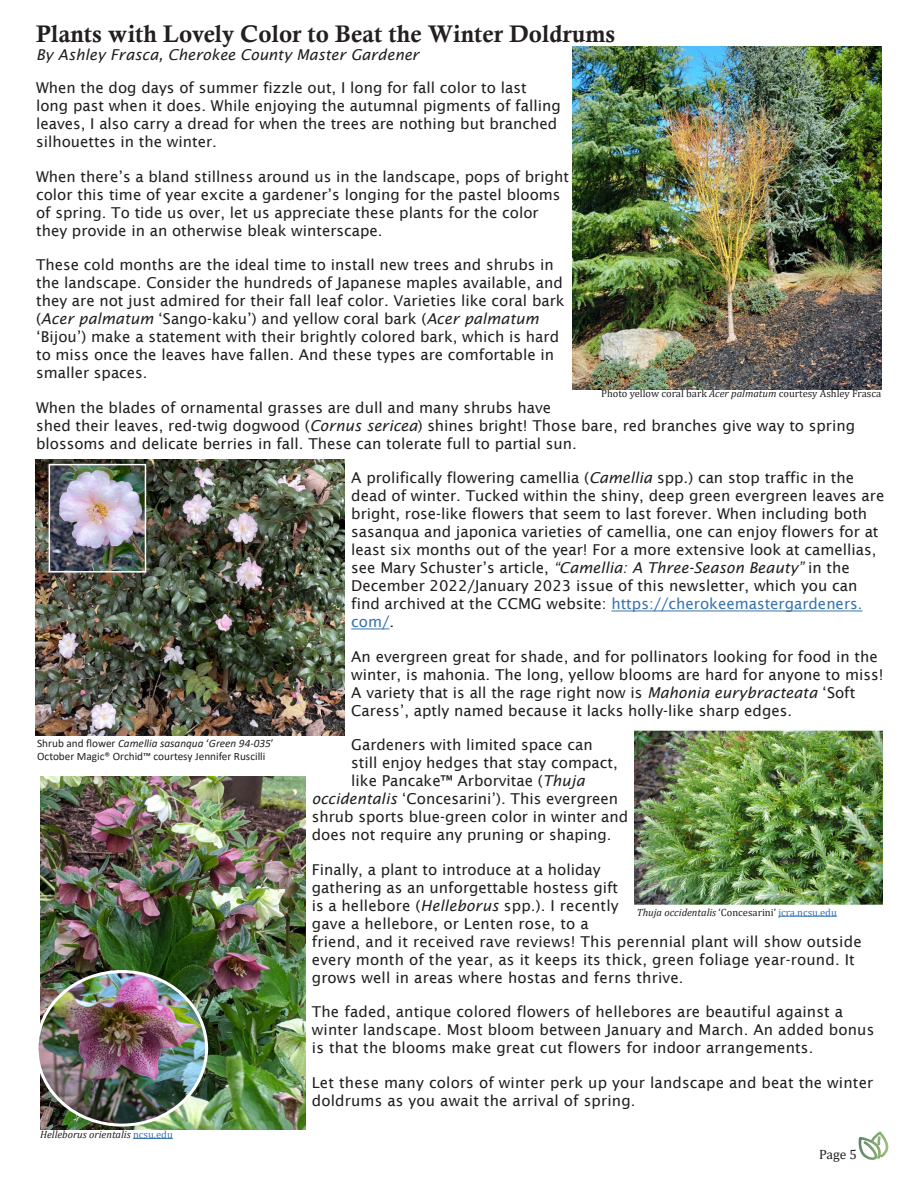
<style>
.page{position:relative;width:918px;height:1188px;background:#fff}
.page>*{position:absolute;margin:0;border:0;box-sizing:border-box;transform-origin:0 0}
.t1{font:24px "Calis MT Bol";color:#231f20}
.t2{font:15px/18px "Lucida Sans";color:#231f20}
.t3{font:italic 15px "Lucida Sans";color:#231f20}
.t4{font:13.5px "Cambria";color:#231f20}
.Caption__Letter_V{font:11.25px/13.5px "Calibri";color:#231f20}
.t5{font:italic 10.5px "Cambria";color:#231f20}
.t6{font:10.5px "Cambria";color:#231f20}
.s1{font-style:italic}
.s2{color:#3975ae}
.s3{font-style:normal}
.s4{font-style:normal;color:#3975ae}
</style>
<div class="page">
<hr style="left:611px;top:611px;width:252px;height:1px;background:#3975ae">
<hr style="left:351px;top:629px;width:39px;height:1px;background:#3975ae">
<svg style="left:858px;top:1131px;width:31px;height:29px"></svg>
<img style="left:572px;top:47px;width:309px;height:342px">
<img style="left:36px;top:459px;width:309px;height:277px">
<img style="left:635px;top:730px;width:247px;height:177px">
<hr style="left:778px;top:916px;width:59px;height:1px;background:#3975ae">
<img style="left:40px;top:776px;width:265px;height:354px">
<hr style="left:133px;top:1138px;width:40px;height:1px;background:#3975ae">
<img style="left:52px;top:467px;width:91px;height:103px">
<div style="left:49px;top:464px;width:97px;height:109px;border:2px solid #fff"></div>
<img style="left:40px;top:972px;width:167px;height:153px">
<div style="left:36px;top:970px;width:172px;height:157px;border:3px solid #fff;border-radius:50%"></div>
<p class="t1" style="left:36px;top:21px;width:581px">Plants with Lovely Color to Beat the Winter Doldrums</p>
<p class="t3" style="left:36px;top:47px;width:385px">By Ashley Frasca, Cherokee County Master Gardener</p>
<p class="t2" style="left:36px;top:79px;width:526px">When the dog days of summer fizzle out, I long for fall color to last long past when it does. While enjoying the autumnal pigments of falling leaves, I also carry a dread for when the trees are nothing but branched silhouettes in the winter.</p>
<p class="t2" style="left:36px;top:168px;width:534px">When there’s a bland stillness around us in the landscape, pops of bright color this time of year excite a gardener’s longing for the pastel blooms of spring. To tide us over, let us appreciate these plants for the color they provide in an otherwise bleak winterscape.</p>
<p class="t2" style="left:36px;top:256px;width:530px">These cold months are the ideal time to install new trees and shrubs in the landscape. Consider the hundreds of Japanese maples available, and they are not just admired for their fall leaf color. Varieties like coral bark (<span class="s1">Acer palmatum</span> ‘Sango-kaku’) and yellow coral bark (<span class="s1">Acer palmatum </span>‘Bijou’) make a statement with their brightly colored bark, which is hard to miss once the leaves have fallen. And these types are comfortable in smaller spaces.</p>
<p class="t2" style="left:36px;top:399px;width:821px">When the blades of ornamental grasses are dull and many shrubs have<br>shed their leaves, red-twig dogwood (<span class="s1">Cornus sericea</span>) shines bright! Those bare, red branches give way to spring blossoms and delicate berries in fall. These can tolerate full to partial sun.</p>
<p class="t2" style="left:351px;top:469px;width:535px">A prolifically flowering camellia (<span class="s1">Camellia</span> spp.) can stop traffic in the dead of winter. Tucked within the shiny, deep green evergreen leaves are bright, rose-like flowers that seem to last forever. When including both sasanqua and japonica varieties of camellia, one can enjoy flowers for at least six months out of the year! For a more extensive look at camellias, see Mary Schuster’s article, <span class="s1">“Camellia: A Three-Season Beauty”</span> in the December 2022/January 2023 issue of this newsletter, which you can find archived at the CCMG website: <span class="s2">https://cherokeemastergardeners. com/</span>.</p>
<p class="t2" style="left:351px;top:648px;width:534px">An evergreen great for shade, and for pollinators looking for food in the winter, is mahonia. The long, yellow blooms are hard for anyone to miss!<br>A variety that is all the rage right now is <span class="s1">Mahonia eurybracteata</span> ‘Soft Caress’, aptly named because it lacks holly-like sharp edges.</p>
<p class="t2" style="left:351px;top:736px;width:243px">Gardeners with limited space can</p>
<p class="t2" style="left:351px;top:754px;width:268px">still enjoy hedges that stay compact,</p>
<p class="t2" style="left:351px;top:772px;width:235px">like Pancake™ Arborvitae (<span class="s1">Thuja</span></p>
<p class="t2" style="left:312px;top:790px;width:308px"><span class="s1">occidentalis</span> ‘Concesarini’). This evergreen</p>
<p class="t2" style="left:312px;top:808px;width:318px">shrub sports blue-green color in winter and</p>
<p class="t2" style="left:312px;top:826px;width:301px">does not require any pruning or shaping.</p>
<p class="t2" style="left:312px;top:861px;width:551px">Finally, a plant to introduce at a holiday<br>gathering as an unforgettable hostess gift<br>is a hellebore (<span class="s1">Helleborus</span> spp.). I recently<br>gave a hellebore, or Lenten rose, to a<br>friend, and it received rave reviews! This perennial plant will show outside every month of the year, as it keeps its thick, green foliage year-round. It grows well in areas where hostas and ferns thrive.</p>
<p class="t2" style="left:312px;top:1003px;width:564px">The faded, antique colored flowers of hellebores are beautiful against a winter landscape. Most bloom between January and March. An added bonus is that the blooms make great cut flowers for indoor arrangements.</p>
<p class="t2" style="left:312px;top:1074px;width:563px">Let these many colors of winter perk up your landscape and beat the winter doldrums as you await the arrival of spring.</p>
<p class="t6" style="left:601px;top:388px;width:282px">Photo yellow coral bark <span class="s1">Acer palmatum</span> courtesy Ashley Frasca</p>
<p class="Caption__Letter_V" style="left:37px;top:736px;width:238px">Shrub and flower <span class="s1">Camellia sasanqua</span> ‘<span class="s1">Green 94-035</span>’<br>October Magic® Orchid™ courtesy Jennifer Ruscilli</p>
<p class="t5" style="left:637px;top:905px;width:202px">Thuja occidentalis <span class="s3">‘Concesarini’</span> <span class="s4">jcra.ncsu.edu</span></p>
<p class="t5" style="left:40px;top:1127px;width:134px">Helleborus orientalis <span class="s4">ncsu.edu</span></p>
<p class="t4" style="left:819px;top:1146px;width:39px">Page 5</p>
</div>
